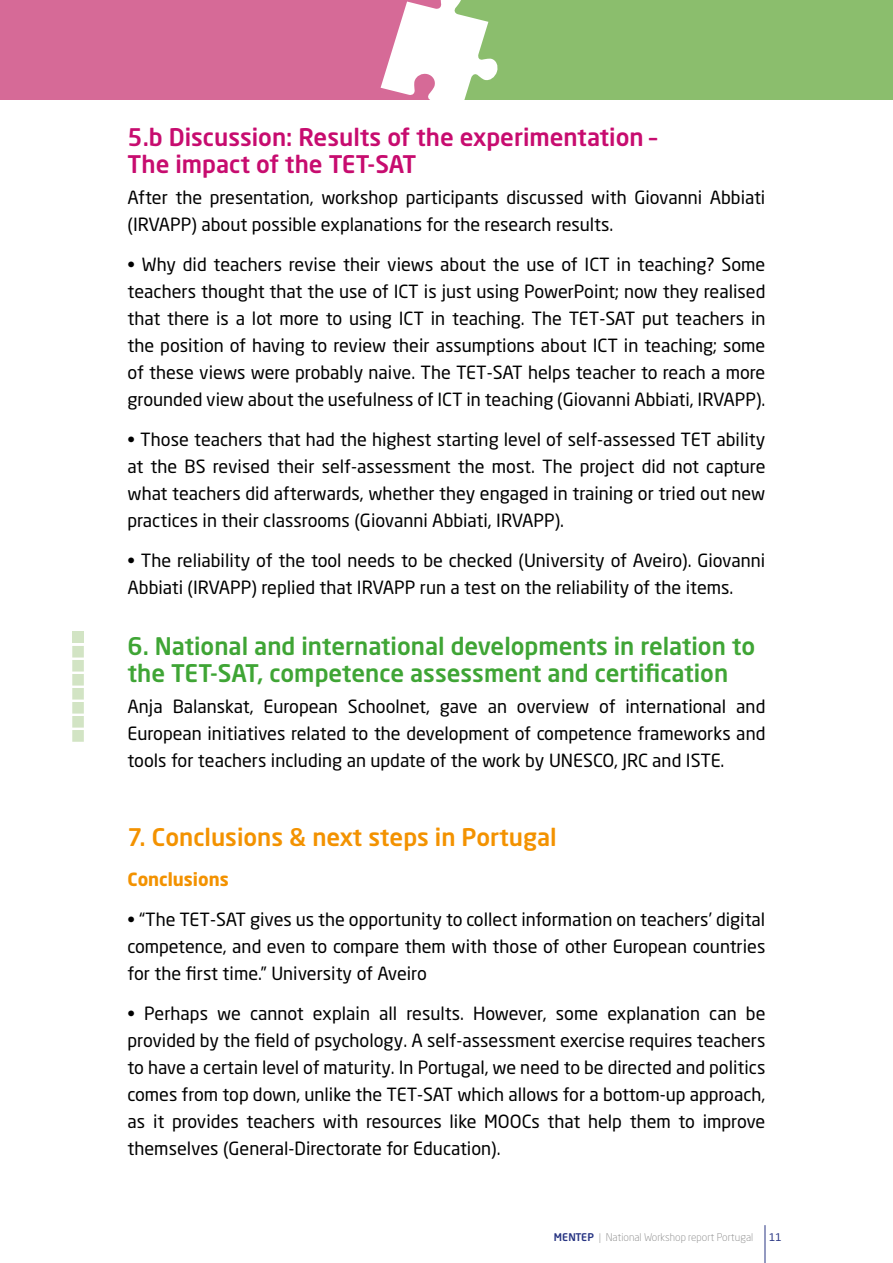
<style>
.page{position:relative;width:893px;height:1263px;background:#fff}
.page>*{position:absolute;margin:0;border:0;box-sizing:border-box;transform-origin:0 0}
.t1{font:500 24px/27px "Neo Sans Std";color:#3fa535}
.t2{font:500 24px/27px "Neo Sans Std";color:#c70c6f}
.t3{font:500 24px "Neo Sans Std";color:#f39200}
.t4{font:18px/27px "Neo Sans Std";color:#000;text-align:justify}
.t5{font:700 18px "Neo Sans Std";color:#f39200}
.t6{font:300 10.5px "Neo Sans Std";color:#878787}
.t7{font:10.5px "Neo Sans Std";color:#283583}
.s1{font-weight:500;color:#283583}
</style>
<div class="page">
<hr style="left:765px;top:1225px;width:1px;height:38px;background:#283583">
<div style="left:0;top:0;width:446px;height:100px;background:#d66a97"></div>
<div style="left:446px;top:0;width:447px;height:100px;background:#8bbe6d"></div>
<svg style="left:381px;top:0;width:117px;height:100px"></svg>
<svg style="left:72px;top:631px;width:12px;height:111px"></svg>
<h1 class="t2" style="left:128px;top:123px;width:531px">5.b Discussion: Results of the experimentation –<br>The impact of the TET-SAT</h1>
<p class="t4" style="left:128px;top:184px;width:639px">After the presentation, workshop participants discussed with Giovanni Abbiati (IRVAPP) about possible explanations for the research results.</p>
<p class="t4" style="left:128px;top:251px;width:639px">• Why did teachers revise their views about the use of ICT in teaching? Some teachers thought that the use of ICT is just using PowerPoint; now they realised that there is a lot more to using ICT in teaching. The TET-SAT put teachers in the position of having to review their assumptions about ICT in teaching; some of these views were probably naive. The TET-SAT helps teacher to reach a more grounded view about the usefulness of ICT in teaching (Giovanni Abbiati, IRVAPP).</p>
<p class="t4" style="left:128px;top:425px;width:639px">• Those teachers that had the highest starting level of self-assessed TET ability at the BS revised their self-assessment the most. The project did not capture what teachers did afterwards, whether they engaged in training or tried out new practices in their classrooms (Giovanni Abbiati, IRVAPP).</p>
<p class="t4" style="left:128px;top:546px;width:639px">• The reliability of the tool needs to be checked (University of Aveiro). Giovanni<br>Abbiati (IRVAPP) replied that IRVAPP run a test on the reliability of the items.</p>
<h1 class="t1" style="left:128px;top:632px;width:629px">6. National and international developments in relation to the TET-SAT, competence assessment and certification</h1>
<p class="t4" style="left:128px;top:692px;width:639px">Anja Balanskat, European Schoolnet, gave an overview of international and European initiatives related to the development of competence frameworks and tools for teachers including an update of the work by UNESCO, JRC and ISTE.</p>
<h1 class="t3" style="left:128px;top:822px;width:431px">7. Conclusions &amp; next steps in Portugal</h1>
<p class="t5" style="left:128px;top:868px;width:103px">Conclusions</p>
<p class="t4" style="left:128px;top:905px;width:639px">• “The TET-SAT gives us the opportunity to collect information on teachers’ digital competence, and even to compare them with those of other European countries for the first time.” University of Aveiro</p>
<p class="t4" style="left:128px;top:999px;width:639px">• Perhaps we cannot explain all results. However, some explanation can be provided by the field of psychology. A self-assessment exercise requires teachers to have a certain level of maturity. In Portugal, we need to be directed and politics comes from top down, unlike the TET-SAT which allows for a bottom-up approach, as it provides teachers with resources like MOOCs that help them to improve themselves (General-Directorate for Education).</p>
<p class="t6" style="left:554px;top:1230px;width:201px"><span class="s1">MENTEP</span> | National Workshop report Portugal</p>
<p class="t7" style="left:769px;top:1230px;width:14px">11</p>
</div>
